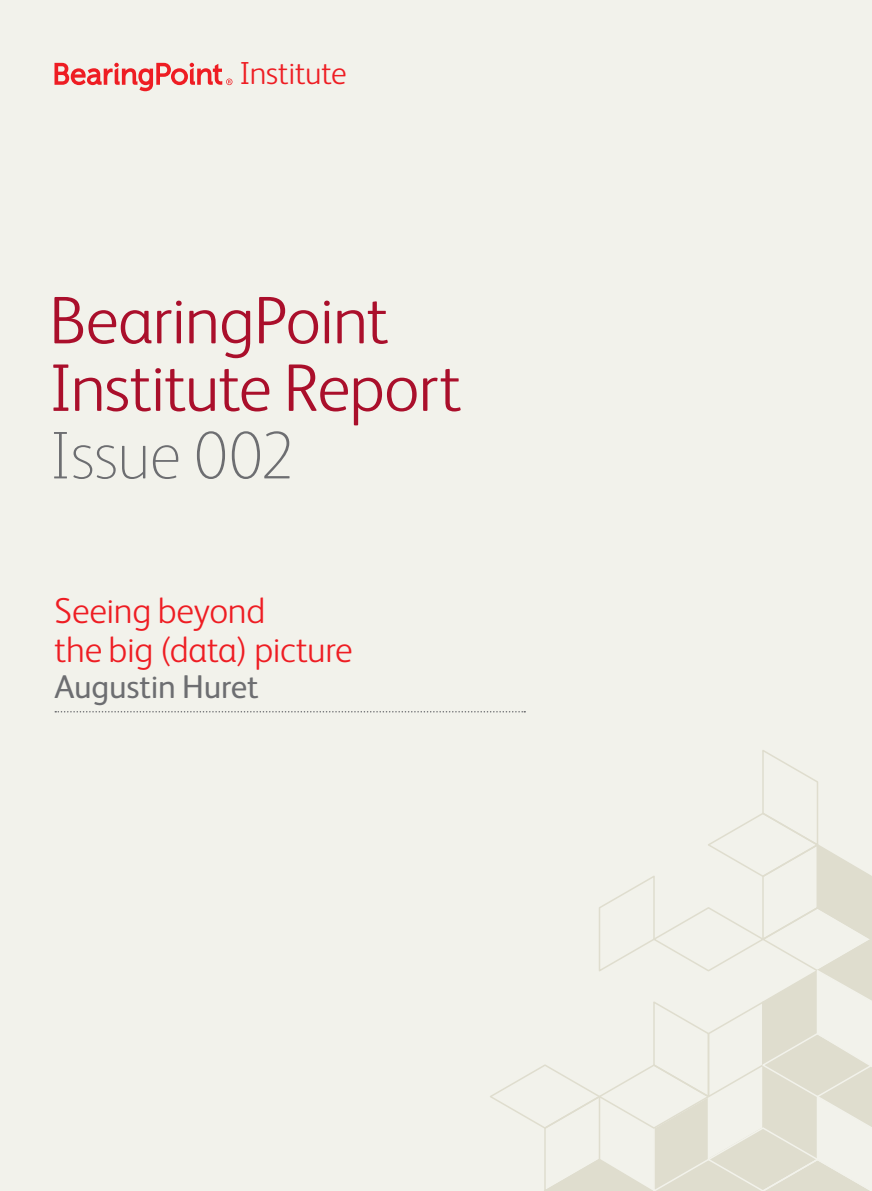
<style>
.page{position:relative;width:872px;height:1191px;background:#f2f2eb}
.page>*{position:absolute;margin:0;border:0;box-sizing:border-box;transform-origin:0 0}
.t1{font:300 67.5px/67.5px "FS Albert Pro";letter-spacing:-.015em;color:#aa0f2b}
.t2{font:100 67.5px "FS Albert Pro";letter-spacing:-.02em;color:#6d6e71}
.t3{font:300 36px/39px "FS Albert Pro";letter-spacing:-.01em;color:#ee1d23}
.t4{font:33px "FS Albert Pro";letter-spacing:-.01em;color:#6d6e71}
.t5{font:300 31.95px "FS Albert Pro";letter-spacing:-.01em;color:#ee1d23}
</style>
<div class="page">
<svg style="left:490px;top:750px;width:382px;height:441px"></svg>
<svg style="left:55px;top:711px;width:470px;height:1px"></svg>
<svg style="left:54px;top:63px;width:178px;height:28px"></svg>
<p class="t5" style="left:239px;top:52px;width:109px">Institute</p>
<h1 class="t1" style="left:49px;top:282px;width:414px">BearingPoint<br>Institute Report</h1>
<h1 class="t2" style="left:49px;top:411px;width:247px">Issue 002</h1>
<p class="t3" style="left:54px;top:589px;width:299px">Seeing beyond<br>the big (data) picture</p>
<p class="t4" style="left:54px;top:663px;width:206px">Augustin Huret</p>
</div>
